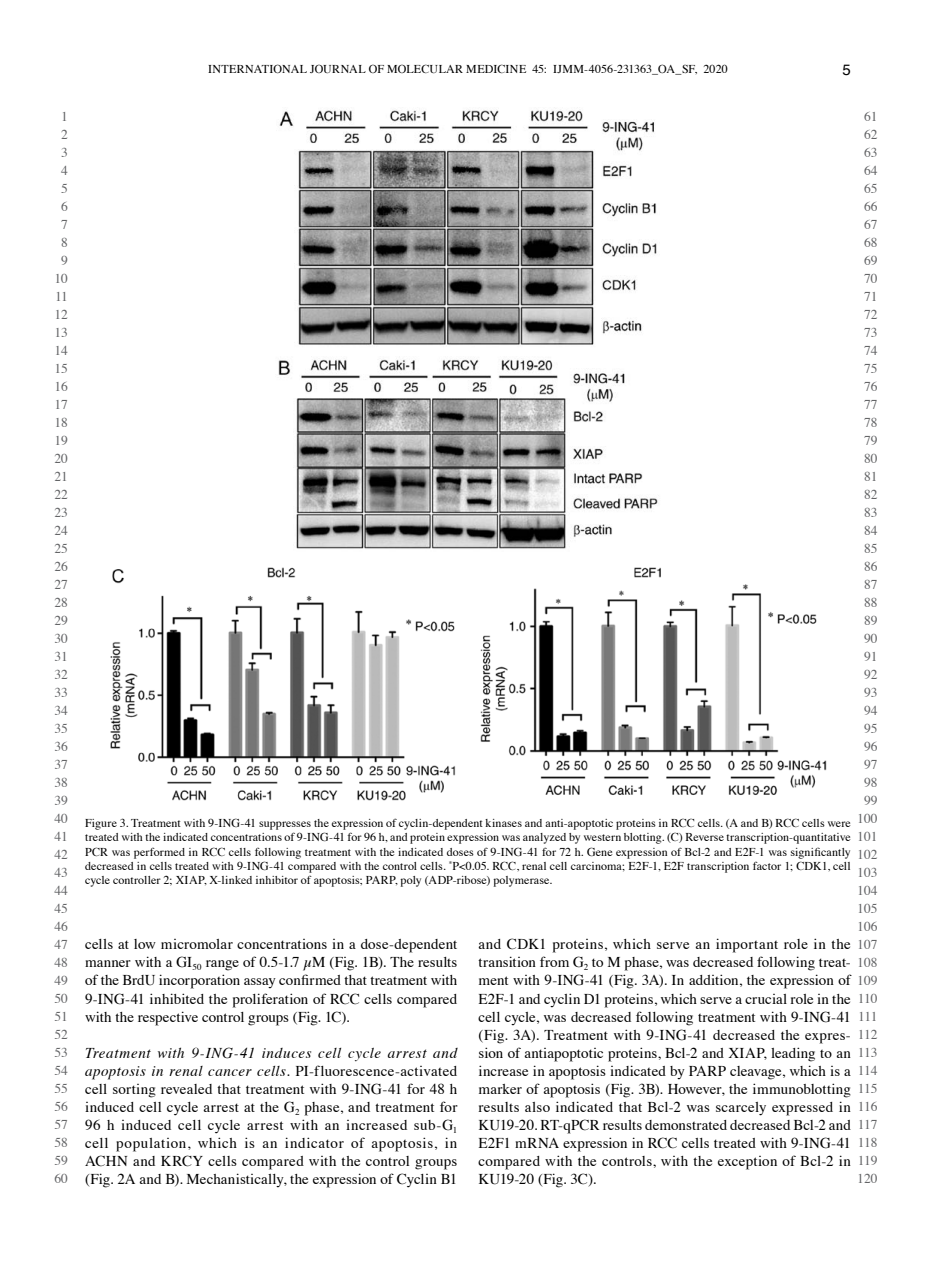
<style>
.page{position:relative;width:936px;height:1276px;background:#fff}
.page>*{position:absolute;margin:0;border:0;box-sizing:border-box;transform-origin:0 0}
.t1{font:15px/18px "Times";letter-spacing:.005em;color:#000;text-align:justify}
.t2{font:15px "Helvetica";color:#000}
.t3{font:13.5px/18px "Times";color:#636466;text-align:center}
.t4{font:12px/14.4px "Times";letter-spacing:.005em;color:#000;text-align:justify}
.s1{font-style:italic}
</style>
<div class="page">
<img style="left:110px;top:567px;width:717px;height:234px">
<img style="left:278px;top:359px;width:380px;height:190px">
<img style="left:279px;top:109px;width:378px;height:236px">
<p class="t3" style="left:55px;top:106px;width:15px">1<br>2<br>3<br>4<br>5<br>6<br>7<br>8<br>9<br>10<br>11<br>12<br>13<br>14<br>15<br>16<br>17<br>18<br>19<br>20<br>21<br>22<br>23<br>24<br>25<br>26<br>27<br>28<br>29<br>30<br>31<br>32<br>33<br>34<br>35<br>36<br>37<br>38<br>39<br>40<br>41<br>42<br>43<br>44<br>45<br>46<br>47<br>48<br>49<br>50<br>51<br>52<br>53<br>54<br>55<br>56<br>57<br>58<br>59<br>60</p>
<p class="t4" style="left:208px;top:61px;width:231px">INTERNATIONAL JOURNAL OF MOlecular</p>
<p class="t4" style="left:466px;top:61px;width:48px">medicine</p>
<p class="t4" style="left:532px;top:61px;width:197px">45: IJMM-4056-231363_OA_SF, 2020</p>
<p class="t2" style="left:842px;top:58px;width:10px">5</p>
<p class="t3" style="left:857px;top:106px;width:22px">61<br>62<br>63<br>64<br>65<br>66<br>67<br>68<br>69<br>70<br>71<br>72<br>73<br>74<br>75<br>76<br>77<br>78<br>79<br>80<br>81<br>82<br>83<br>84<br>85<br>86<br>87<br>88<br>89<br>90<br>91<br>92<br>93<br>94<br>95<br>96<br>97<br>98<br>99<br>100<br>101<br>102<br>103<br>104<br>105<br>106<br>107<br>108<br>109<br>110<br>111<br>112<br>113<br>114<br>115<br>116<br>117<br>118<br>119<br>120</p>
<p class="t4" style="left:85px;top:814px;width:767px">Figure 3. Treatment with 9‑ING‑41 suppresses the expression of cyclin‑dependent kinases and anti‑apoptotic proteins in RCC cells. (A and B) RCC cells were treated with the indicated concentrations of 9‑ING‑41 for 96 h, and protein expression was analyzed by western blotting. (C) Reverse transcription‑quantitative PCR was performed in RCC cells following treatment with the indicated doses of 9‑ING‑41 for 72 h. Gene expression of Bcl‑2 and E2F‑1 was significantly decreased in cells treated with 9‑ING‑41 compared with the control cells. <sup>*</sup>P&lt;0.05. RCC , renal cell carcinoma; E2F‑1, E2F transcription factor 1; CDK1, cell cycle controller 2; XIAP, X‑linked inhibitor of apoptosis; PARP, poly (ADP‑ribose) polymerase.</p>
<p class="t1" style="left:85px;top:934px;width:374px">cells at low micromolar concentrations in a dose‑dependent manner with a GI<sub>50</sub> range of 0.5‑1.7 µM (Fig. 1B). The results of the BrdU incorporation assay confirmed that treatment with 9‑ING‑41 inhibited the proliferation of RCC cells compared with the respective control groups (Fig. 1C).</p>
<p class="t1" style="left:85px;top:1042px;width:374px"><span class="s1">Treatment with 9‑ING‑41 induces cell cycle arrest and apoptosis in renal cancer cells.</span> PI‑fluorescence‑activated cell sorting revealed that treatment with 9‑ING‑41 for 48 h induced cell cycle arrest at the G<sub>2</sub> phase, and treatment for 96 h induced cell cycle arrest with an increased sub‑G<sub>1 </sub>cell population, which is an indicator of apoptosis, in ACHN and KRCY cells compared with the control groups (Fig. 2A and B). Mechanistically, the expression of Cyclin B1</p>
<p class="t1" style="left:478px;top:934px;width:374px">and CDK1 proteins, which serve an important role in the transition from G<sub>2</sub> to M phase, was decreased following treat&shy;ment with 9‑ING‑41 (Fig. 3A). In addition, the expression of E2F‑1 and cyclin D1 proteins, which serve a crucial role in the cell cycle, was decreased following treatment with 9‑ING‑41 (Fig. 3A). Treatment with 9‑ING‑41 decreased the expres&shy;sion of antiapoptotic proteins, Bcl‑2 and XIAP, leading to an increase in apoptosis indicated by PARP cleavage, which is a marker of apoptosis (Fig. 3B). However, the immunoblotting results also indicated that Bcl‑2 was scarcely expressed in KU19‑20. RT‑qPCR results demonstrated decreased Bcl‑2 and E2F1 mRNA expression in RCC cells treated with 9‑ING‑41 compared with the controls, with the exception of Bcl‑2 in KU19‑20 (Fig. 3C).</p>
</div>
